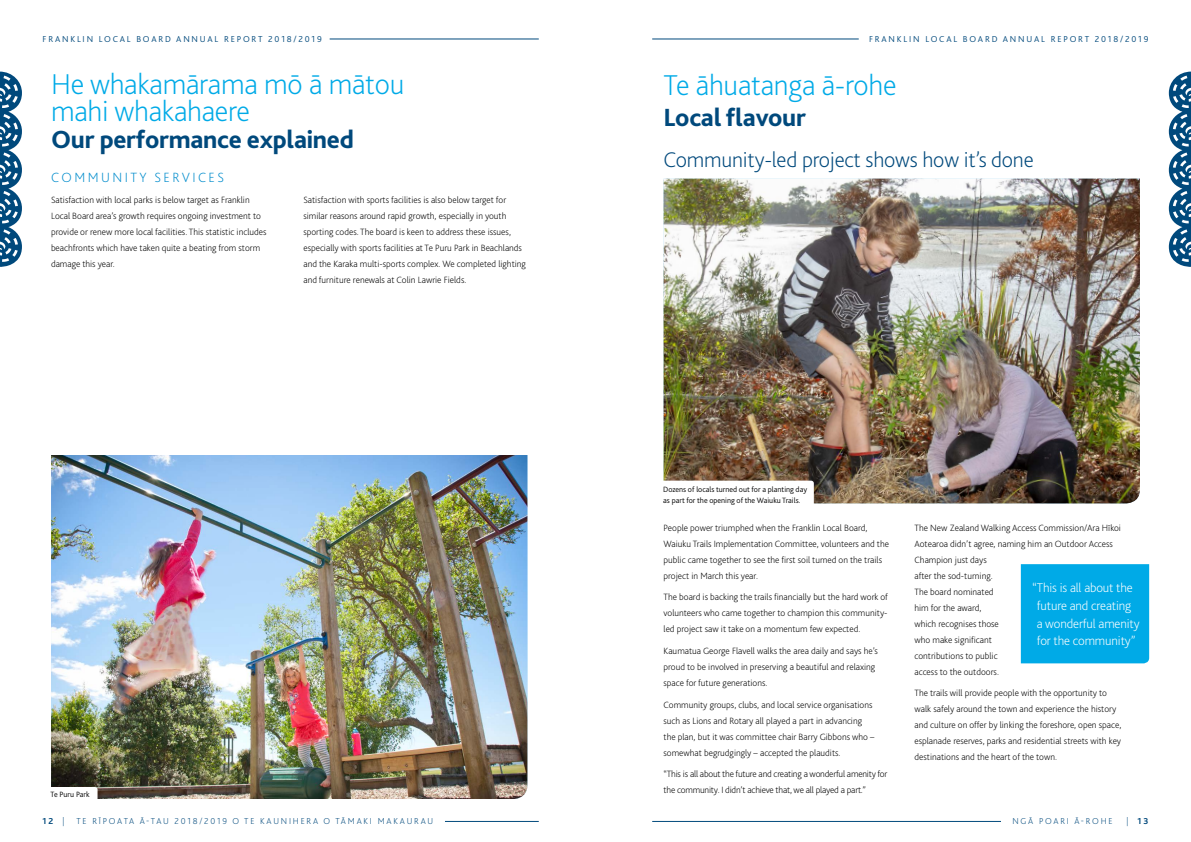
<style>
.page{position:relative;width:1191px;height:842px;background:#fff}
.page>*{position:absolute;margin:0;border:0;box-sizing:border-box;transform-origin:0 0}
.Content___H1___Te_Re{font:200 30px/27px "Bliss";letter-spacing:-.01em;color:#00aae7}
.Content___H1___Engli{font:800 26px "Bliss";letter-spacing:-.01em;color:#00497c}
.Content_-_P_-_Financ{font:200 22.2px "Bliss";letter-spacing:-.01em;color:#00497c}
.Content_-_H3_-_Group{font:200 14px "Bliss";letter-spacing:.175em;color:#008ccc}
.Content___H2___Pull{font:200 13.2px/17.7px "Bliss";letter-spacing:-.01em;color:#fff;text-align:center}
.Content___P___Body_C{font:200 9.5px/16px "Bliss";color:#000}
.Content___P___Body_C-2{font:200 9.5px/16px "Bliss";letter-spacing:-.02em;color:#000}
.t1{font:300 9px "Bliss";letter-spacing:.2em;color:#00497c}
.t2{font:200 9px "Bliss";letter-spacing:.2em;color:#00497c}
.t3{font:700 9px "Bliss";color:#00497c}
.Content_-_G_-_Graph{font:300 8px/10.6px "Bliss";color:#000}
.s1{font-weight:200}
</style>
<div class="page">
<hr style="left:652px;top:821px;width:349px;height:1px;background:#00497c">
<hr style="left:445px;top:821px;width:94px;height:1px;background:#00497c">
<hr style="left:652px;top:39px;width:206px;height:1px;background:#00497c">
<hr style="left:330px;top:39px;width:209px;height:1px;background:#00497c">
<svg style="left:1168px;top:72px;width:23px;height:195px"></svg>
<svg style="left:0;top:72px;width:22px;height:195px"></svg>
<img style="left:663px;top:179px;width:477px;height:324px">
<img style="left:51px;top:455px;width:476px;height:344px">
<div style="left:1020px;top:564px;width:129px;height:99px;background:#00aae7"></div>
<svg style="left:663px;top:481px;width:151px;height:23px"></svg>
<svg style="left:51px;top:787px;width:47px;height:12px"></svg>
<p class="t1" style="left:43px;top:33px;width:281px">FRANKLIN LOCAL BOARD ANNUAL REPORT 2018/2019</p>
<p class="t1" style="left:869px;top:33px;width:281px">FRANKLIN LOCAL BOARD ANNUAL REPORT 2018/2019</p>
<h1 class="Content___H1___Te_Re" style="left:663px;top:72px;width:234px">Te āhuatanga ā-rohe</h1>
<h1 class="Content___H1___Engli" style="left:663px;top:101px;width:144px">Local flavour</h1>
<p class="Content_-_P_-_Financ" style="left:663px;top:146px;width:372px">Community-led project shows how it’s done</p>
<h1 class="Content___H1___Te_Re" style="left:51px;top:70px;width:355px">He whakamārama mō ā mātou mahi whakahaere</h1>
<h1 class="Content___H1___Engli" style="left:51px;top:123px;width:304px">Our performance explained</h1>
<p class="Content_-_H3_-_Group" style="left:51px;top:168px;width:174px">COMMUNITY SERVICES</p>
<p class="Content___P___Body_C" style="left:51px;top:192px;width:217px">Satisfaction with local parks is below target as Franklin Local Board area’s growth requires ongoing investment to provide or renew more local facilities. This statistic includes beachfronts which have taken quite a beating from storm damage this year.</p>
<p class="Content___P___Body_C" style="left:303px;top:192px;width:224px">Satisfaction with sports facilities is also below target for similar reasons around rapid growth, especially in youth sporting codes. The board is keen to address these issues, especially with sports facilities at Te Puru Park in Beachlands and the Karaka multi-sports complex. We completed lighting and furniture renewals at Colin Lawrie Fields.</p>
<p class="Content_-_G_-_Graph" style="left:50px;top:789px;width:41px">Te Puru Park</p>
<p class="Content_-_G_-_Graph" style="left:663px;top:484px;width:145px">Dozens of locals turned out for a planting day as part for the opening of the Waiuku Trails.</p>
<p class="Content___P___Body_C" style="left:663px;top:519px;width:227px">People power triumphed when the Franklin Local Board, Waiuku Trails Implementation Committee, volunteers and the public came together to see the first soil turned on the trails project in March this year.</p>
<p class="Content___P___Body_C" style="left:663px;top:589px;width:226px;text-align:justify">The board is backing the trails financially but the hard work of volunteers who came together to champion this community&shy;led project saw it take on a momentum few expected.</p>
<p class="Content___P___Body_C" style="left:663px;top:643px;width:216px">Kaumatua George Flavell walks the area daily and says he’s proud to be involved in preserving a beautiful and relaxing space for future generations.</p>
<p class="Content___P___Body_C" style="left:663px;top:696px;width:212px">Community groups, clubs, and local service organisations such as Lions and Rotary all played a part in advancing the plan, but it was committee chair Barry Gibbons who – somewhat begrudgingly – accepted the plaudits.</p>
<p class="Content___P___Body_C-2" style="left:663px;top:766px;width:225px">“This is all about the future and creating a wonderful amenity for the community. I didn’t achieve that, we all played a part.”</p>
<p class="Content___P___Body_C" style="left:914px;top:519px;width:208px">The New Zealand Walking Access Commission/Ara Hīkoi<br>Aotearoa didn’t agree, naming him an Outdoor Access<br>Champion just days<br>after the sod-turning.<br>The board nominated<br>him for the award,<br>which recognises those<br>who make significant<br>contributions to public<br>access to the outdoors.</p>
<p class="Content___P___Body_C" style="left:914px;top:685px;width:208px">The trails will provide people with the opportunity to walk safely around the town and experience the history and culture on offer by linking the foreshore, open space, esplanade reserves, parks and residential streets with key destinations and the heart of the town.</p>
<h2 class="Content___H2___Pull" style="left:1032px;top:579px;width:109px">“This is all about the future and creating<br>a wonderful amenity for the community”</h2>
<p class="t3" style="left:43px;top:816px;width:24px">12 <span class="s1">|</span></p>
<p class="t2" style="left:77px;top:816px;width:358px">TE RĪPOATA Ā-TAU 2018/2019 O TE KAUNIHERA O TĀMAKI MAKAURAU</p>
<p class="t2" style="left:1012px;top:816px;width:102px">NGĀ POARI Ā-ROHE</p>
<p class="t3" style="left:1126px;top:816px;width:23px"><span class="s1">|</span> 13</p>
</div>
